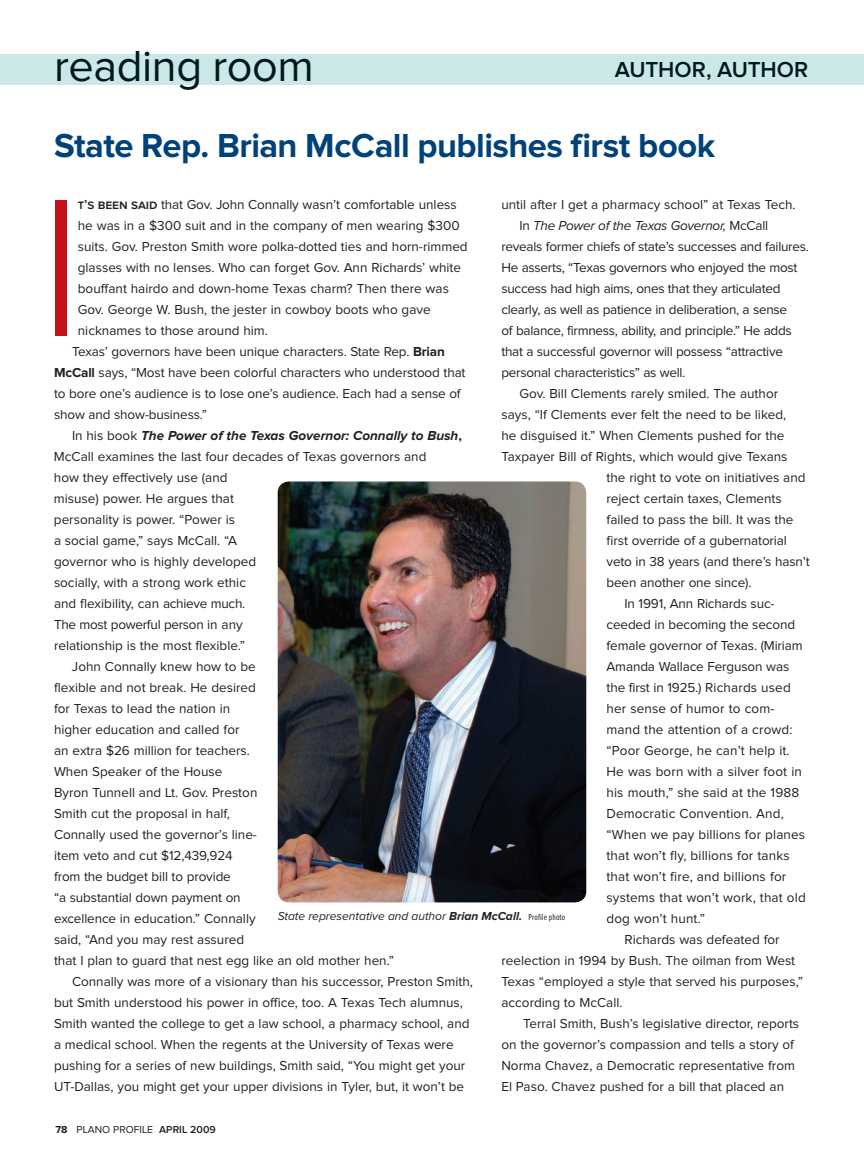
<style>
.page{position:relative;width:864px;height:1161px;background:#fff}
.page>*{position:absolute;margin:0;border:0;box-sizing:border-box;transform-origin:0 0}
.text_column{font:300 202.35px "Proxima Nova";color:#c4121a}
.t1{font:45px "Proxima Nova";color:#031722}
.HEAD_2_Blue{font:700 34.5px "Proxima Nova";letter-spacing:-.015em;color:#004279}
.t2{font:600 22.5px "Proxima Nova";letter-spacing:-.01em;color:#031722}
.text_column-2{font:13.5px/21px "Proxima Nova";color:#231f20}
.text_column-3{font:13.5px/21px "Proxima Nova";letter-spacing:-.02em;color:#231f20}
.t3{font:italic 12px "Proxima Nova";color:#231f20}
.t4{font:10.5px "Proxima Nova";color:#231f20}
.s1{font-weight:600}
.s2{font-weight:700}
.s3{font-weight:700;font-style:italic}
.s4{font-style:italic}
.s5{font-family:"Proxima Nova Ex Cn";font-style:normal;font-size:9px}
</style>
<div class="page">
<div style="left:0;top:54px;width:864px;height:31px;background:#c9e8e6"></div>
<img style="left:278px;top:482px;width:308px;height:420px">
<p class="t1" style="left:54px;top:41px;width:261px">reading room</p>
<p class="t2" style="left:615px;top:57px;width:195px">AUTHOR, AUTHOR</p>
<p class="HEAD_2_Blue" style="left:54px;top:126px;width:663px">State Rep. Brian McCall publishes first book</p>
<p class="text_column" style="left:39px;top:156px;width:47px">I</p>
<p class="text_column-2" style="left:78px;top:194px;width:391px"><span class="s1">t’s been said</span> that Gov. John Connally wasn’t comfortable unless he was in a $300 suit and in the company of men wearing $300 suits. Gov. Preston Smith wore polka-dotted ties and horn-rimmed glasses with no lenses. Who can forget Gov. Ann Richards’ white bouffant hairdo and down-home Texas charm? Then there was Gov. George W. Bush, the jester in cowboy boots who gave nicknames to those around him.</p>
<p class="text_column-2" style="left:54px;top:341px;width:413px;text-indent:18px">Texas’ governors have been unique characters. State Rep. <span class="s2">Brian McCall</span> says, “Most have been colorful characters who understood that to bore one’s audience is to lose one’s audience. Each had a sense of show and show-business.”</p>
<p class="text_column-2" style="left:54px;top:425px;width:409px;text-indent:18px">I n his book <span class="s3">The Power of the Texas Governor: Connally to Bush</span><span class="s2">, </span>McCall examines the last four decades of Texas governors and<br>how they effectively use (and<br>misuse) power. He argues that<br>personality is power. “Power is<br>a social game,” says McCall. “A<br>governor who is highly developed<br>socially, with a strong work ethic<br>and flexibility, can achieve much.<br>The most powerful person in any<br>relationship is the most flexible.”</p>
<p class="text_column-2" style="left:54px;top:656px;width:342px;text-indent:18px">John Connally knew how to be<br>flexible and not break. He desired<br>for Texas to lead the nation in<br>higher education and called for<br>an extra $26 million for teachers.<br>When Speaker of the House<br>Byron Tunnell and Lt. Gov. Preston<br>Smith cut the proposal in half,<br>Connally used the governor’s line-<br>item veto and cut $12,439,924<br>from the budget bill to provide<br>“a substantial down payment on<br>excellence in education.” Connally<br>said, “And you may rest assured<br>that I plan to guard that nest egg like an old mother hen.”</p>
<p class="text_column-2" style="left:54px;top:971px;width:421px;text-indent:18px">Connally was more of a visionary than his successor, Preston Smith, but Smith understood his power in office, too. A Texas Tech alumnus, Smith wanted the college to get a law school, a pharmacy school, and a medical school. When the regents at the University of Texas were pushing for a series of new buildings, Smith said, “You might get your UT-Dallas, you might get your upper divisions in Tyler, but, it won’t be</p>
<p class="text_column-2" style="left:501px;top:194px;width:296px">until after I get a pharmacy school” at Texas Tech.</p>
<p class="text_column-3" style="left:501px;top:215px;width:309px;text-indent:18px">I n <span class="s4">The Power of the Texas Governor,</span> McCall reveals former chiefs of state’s successes and failures.<br>He asserts, “Texas governors who enjoyed the most success had high aims, ones that they articulated clearly, as well as patience in deliberation, a sense<br>of balance, firmness, ability, and principle.” He adds that a successful governor will possess “attractive personal characteristics” as well.</p>
<p class="text_column-2" style="left:519px;top:383px;width:260px">Gov. Bill Clements rarely smiled. The author</p>
<p class="text_column-2" style="left:501px;top:404px;width:286px">says, “If Clements ever felt the need to be liked,</p>
<p class="text_column-2" style="left:501px;top:425px;width:284px">he disguised it.” When Clements pushed for the</p>
<p class="text_column-2" style="left:501px;top:446px;width:288px">Taxpayer Bill of Rights, which would give Texans</p>
<p class="text_column-2" style="left:607px;top:467px;width:201px">the right to vote on initiatives and</p>
<p class="text_column-2" style="left:607px;top:488px;width:177px">reject certain taxes, Clements</p>
<p class="text_column-2" style="left:607px;top:509px;width:188px">failed to pass the bill. It was the</p>
<p class="text_column-2" style="left:607px;top:530px;width:182px">first override of a gubernatorial</p>
<p class="text_column-2" style="left:607px;top:551px;width:205px">veto in 38 years (and there’s hasn’t</p>
<p class="text_column-2" style="left:607px;top:572px;width:146px">been another one since).</p>
<p class="text_column-2" style="left:607px;top:593px;width:201px;text-indent:18px">I n 1991, Ann Richards suc&shy;ceeded in becoming the second female governor of Texas. (Miriam<br>Amanda Wallace Ferguson was the first in 1925.) Richards used her sense of humor to com&shy;mand the attention of a crowd: “Poor George, he can’t help it.<br>He was born with a silver foot in his mouth,” she said at the 1988<br>Democratic Convention. And, “When we pay billions for planes that won’t fly, billions for tanks that won’t fire, and billions for systems that won’t work, that old dog won’t hunt.”</p>
<p class="text_column-2" style="left:501px;top:929px;width:303px;text-indent:123px">Richards was defeated for reelection in 1994 by Bush. The oilman from West Texas “employed a style that served his purposes,” according to McCall.</p>
<p class="text_column-2" style="left:501px;top:1013px;width:299px;text-indent:22px">Terral Smith, Bush’s legislative director, reports on the governor’s compassion and tells a story of N orma Chavez, a Democratic representative from El Paso. Chavez pushed for a bill that placed an</p>
<p class="t3" style="left:278px;top:909px;width:289px">State representative and author <span class="s2">Brian McCall.</span> <span class="s5">Profile photo</span></p>
<p class="t4" style="left:56px;top:1124px;width:162px"><span class="s2">78</span> Plano profile <span class="s1">APRIL 2009</span></p>
</div>
